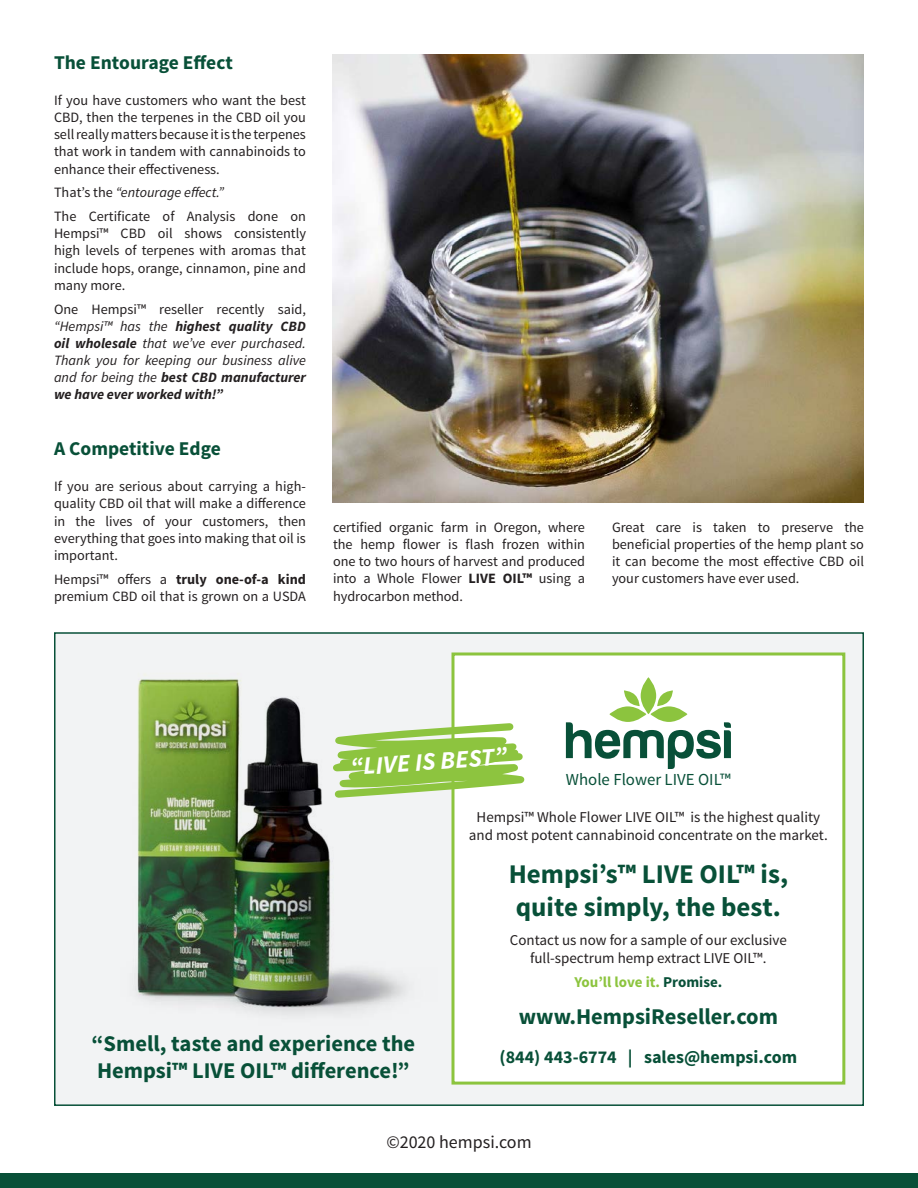
<style>
.page{position:relative;width:918px;height:1188px;background:#fff}
.page>*{position:absolute;margin:0;border:0;box-sizing:border-box;transform-origin:0 0}
.t1{font:700 27px "Source Sans Pro";color:#085038}
.t2{font:italic 700 25.05px "Source Sans Pro";color:#fff}
.t3{font:700 22.5px/27px "Source Sans Pro";color:#085038}
.t4{font:700 19.5px "Source Sans Pro";color:#085038}
.t5{font:700 18px "Source Sans Pro";color:#085038}
.t6{font:18px "Source Sans Pro";color:#231f20}
.t7{font:16.8px "Source Sans Pro";color:#085038}
.t8{font:15px/18px "Source Sans Pro";color:#231f20;text-align:center}
.t9{font:700 15px "Source Sans Pro";color:#8cc43e}
.t10{font:14.25px/17.1px "Source Sans Pro";color:#231f20;text-align:justify}
.t11{font:italic 14.25px/17.1px "Source Sans Pro";color:#231f20;text-align:justify}
.s1{font-style:normal}
.s2{font-weight:700}
.s3{color:#085038}
</style>
<div class="page">
<img style="left:333px;top:54px;width:531px;height:449px">
<div style="left:54px;top:632px;width:810px;height:474px;background:#f2f3f4;border:2px solid #085038"></div>
<div style="left:452px;top:652px;width:393px;height:433px;background:#fff;border:3px solid #8cc43e"></div>
<div style="left:0;top:1173px;width:918px;height:15px;background:#085038"></div>
<svg style="left:641px;top:677px;width:15px;height:37px"></svg>
<svg style="left:657px;top:690px;width:16px;height:16px"></svg>
<svg style="left:624px;top:690px;width:16px;height:16px"></svg>
<svg style="left:650px;top:706px;width:37px;height:16px"></svg>
<svg style="left:609px;top:706px;width:37px;height:16px"></svg>
<svg style="left:566px;top:722px;width:165px;height:47px"></svg>
<img style="left:135px;top:679px;width:271px;height:336px">
<svg style="left:331px;top:723px;width:194px;height:75px"></svg>
<p class="t4" style="left:54px;top:50px;width:180px">The Entourage Effect</p>
<p class="t10" style="left:54px;top:92px;width:253px">If you have customers who want the best CBD, then the terpenes in the CBD oil you sell really matters because it is the terpenes that work in tandem with cannabinoids to enhance their effectiveness.</p>
<p class="t11" style="left:54px;top:184px;width:172px"><span class="s1">That’s the</span> “entourage effect.”</p>
<p class="t10" style="left:54px;top:208px;width:254px">The Certificate of Analysis done on Hempsi™ CBD oil shows consistently high levels of terpenes with aromas that include hops, orange, cinnamon, pine and many more.</p>
<p class="t11" style="left:54px;top:300px;width:254px"><span class="s1">One Hempsi™ reseller recently said, </span>“Hempsi™ has the <span class="s2">highest quality CBD oil wholesale</span> that we’ve ever purchased.<br>Thank you for keeping our business alive and for being the <span class="s2">best CBD manufacturer we have ever worked with!”</span></p>
<p class="t4" style="left:54px;top:436px;width:168px">A Competitive Edge</p>
<p class="t10" style="left:54px;top:478px;width:254px">If you are serious about carrying a high&shy;quality CBD oil that will make a difference in the lives of your customers, then everything that goes into making that oil is important.</p>
<p class="t10" style="left:54px;top:571px;width:254px">Hempsi™ offers a <span class="s2">truly one-of-a kind </span>premium CBD oil that is grown on a USDA</p>
<p class="t10" style="left:333px;top:519px;width:254px">certified organic farm in Oregon, where the hemp flower is flash frozen within one to two hours of harvest and produced into a Whole Flower <span class="s2">LIVE OIL™</span> using a hydrocarbon method.</p>
<p class="t10" style="left:612px;top:519px;width:254px">Great care is taken to preserve the beneficial properties of the hemp plant so it can become the most effective CBD oil your customers have ever used.</p>
<p class="t2" style="left:349px;top:751px;width:158px;rotate:-4deg">“LIVE IS BEST”</p>
<p class="t7" style="left:566px;top:769px;width:166px">Whole Flower LIVE OIL™</p>
<p class="t8" style="left:469px;top:809px;width:360px">Hempsi™ Whole Flower LIVE OIL™ is the highest quality and most potent cannabinoid concentrate on the market.</p>
<p class="t1" style="left:509px;top:857px;width:281px">Hempsi’s™ LIVE OIL™ is,</p>
<p class="t1" style="left:516px;top:890px;width:267px">quite simply, the best.</p>
<p class="t8" style="left:510px;top:931px;width:279px">Contact us now for a sample of our exclusive</p>
<p class="t8" style="left:530px;top:949px;width:238px">full-spectrum hemp extract LIVE OIL™.</p>
<p class="t9" style="left:574px;top:973px;width:149px">You’ll love it. <span class="s3">Promise.</span></p>
<p class="t3" style="left:519px;top:1003px;width:261px">www.HempsiReseller.com</p>
<p class="t3" style="left:91px;top:1031px;width:325px">“Smell, taste and experience the<br>Hempsi™ LIVE OIL™ difference!”</p>
<p class="t5" style="left:500px;top:1046px;width:299px">(844) 443-6774 | sales@hempsi.com</p>
<p class="t6" style="left:386px;top:1130px;width:147px">©2020 hempsi.com</p>
</div>
